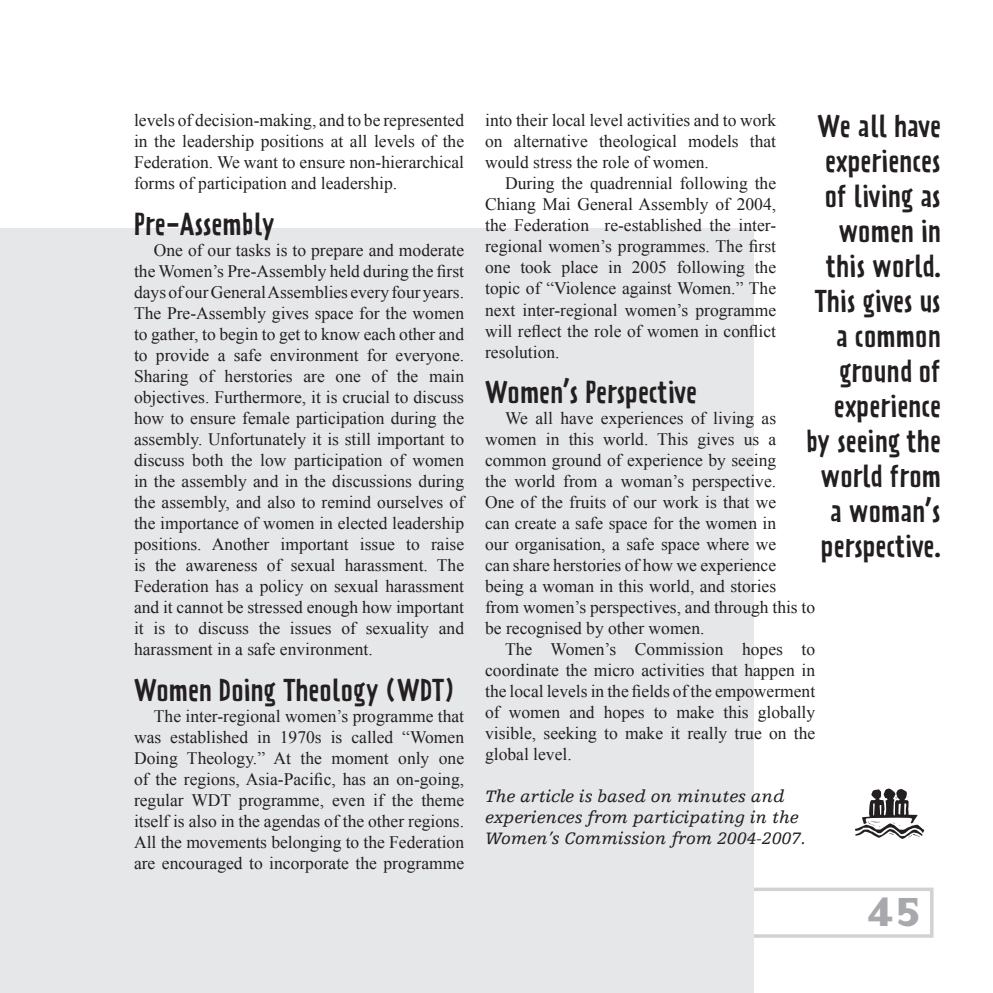
<style>
.page{position:relative;width:993px;height:993px;background:#fff}
.page>*{position:absolute;margin:0;border:0;box-sizing:border-box;transform-origin:0 0}
.t1{font:85.58px "Elementary Life";color:#231f20}
.t2{font:42px "Base Nine B";color:#a8a9ad}
.t3{font:28px/35px "Prater Sans One";color:#231f20;text-align:right}
.t4{font:28px "Prater Sans One";letter-spacing:.02em;color:#231f20}
.t5{font:17.5px/21px "Times New Roman";color:#231f20;text-align:justify}
.t6{font:italic 17.5px/21px "Egyptienne F";color:#231f20}
</style>
<div class="page">
<div style="left:747px;top:887px;width:186px;height:50px;border:4px solid #d1d2d4"></div>
<div style="left:0;top:228px;width:752px;height:764px;background:#e6e7e9"></div>
<p class="t5" style="left:134px;top:110px;width:331px">levels of decision-making, and to be represented in the leadership positions at all levels of the Federation. We want to ensure non-hierarchical forms of participation and leadership.</p>
<h3 class="t3" style="left:134px;top:207px;width:142px">Pre-Assembly</h3>
<p class="t5" style="left:134px;top:239px;width:331px;text-indent:20px">One of our tasks is to prepare and moderate the Women’s Pre-Assembly held during the first days of our General Assemblies every four years.<br>The Pre-Assembly gives space for the women to gather, to begin to get to know each other and to provide a safe environment for everyone.<br>Sharing of herstories are one of the main objectives. Furthermore, it is crucial to discuss how to ensure female participation during the assembly. Unfortunately it is still important to discuss both the low participation of women in the assembly and in the discussions during the assembly, and also to remind ourselves of the importance of women in elected leadership positions. Another important issue to raise is the awareness of sexual harassment. The Federation has a policy on sexual harassment and it cannot be stressed enough how important it is to discuss the issues of sexuality and harassment in a safe environment.</p>
<h3 class="t4" style="left:134px;top:673px;width:322px">Women Doing Theology (WDT)</h3>
<p class="t5" style="left:134px;top:705px;width:331px;text-indent:20px">The inter-regional women’s programme that was established in 1970s is called “Women Doing Theology.” At the moment only one of the regions, Asia-Pacific, has an on-going, regular WDT programme, even if the theme itself is also in the agendas of the other regions.<br>All the movements belonging to the Federation are encouraged to incorporate the programme</p>
<p class="t5" style="left:485px;top:110px;width:292px">into their local level activities and to work on alternative theological models that would stress the role of women.</p>
<p class="t5" style="left:485px;top:173px;width:292px;text-indent:20px">During the quadrennial following the Chiang Mai General Assembly of 2004, the Federation re-established the inter&shy;regional women’s programmes. The first one took place in 2005 following the topic of “Violence against Women.” The next inter-regional women’s programme will reflect the role of women in conflict resolution.</p>
<h3 class="t3" style="left:485px;top:375px;width:213px">Women’s Perspective</h3>
<p class="t5" style="left:485px;top:407px;width:331px;text-align:left;text-indent:20px">We all have experiences of living as women in this world. This gives us a common ground of experience by seeing<br>the world from a woman’s perspective.<br>One of the fruits of our work is that we<br>can create a safe space for the women in<br>our organisation, a safe space where we<br>can share herstories of how we experience being a woman in this world, and stories<br>from women’s perspectives, and through this to be recognised by other women.</p>
<p class="t5" style="left:485px;top:638px;width:331px;text-indent:20px">The Women’s Commission hopes to coordinate the micro activities that happen in the local levels in the fields of the empowerment of women and hopes to make this globally visible, seeking to make it really true on the global level.</p>
<p class="t6" style="left:485px;top:786px;width:322px">The article is based on minutes and experiences from participating in the<br>Women’s Commission from 2004-2007.</p>
<h1 class="t1" style="left:848px;top:760px;width:82px">9</h1>
<h3 class="t3" style="left:806px;top:109px;width:136px">We all have experiences of living as women in this world.<br>This gives us a common ground of experience by seeing the world from a woman’s perspective.</h3>
<h2 class="t2" style="left:853px;top:877px;width:70px">4545</h2>
</div>
